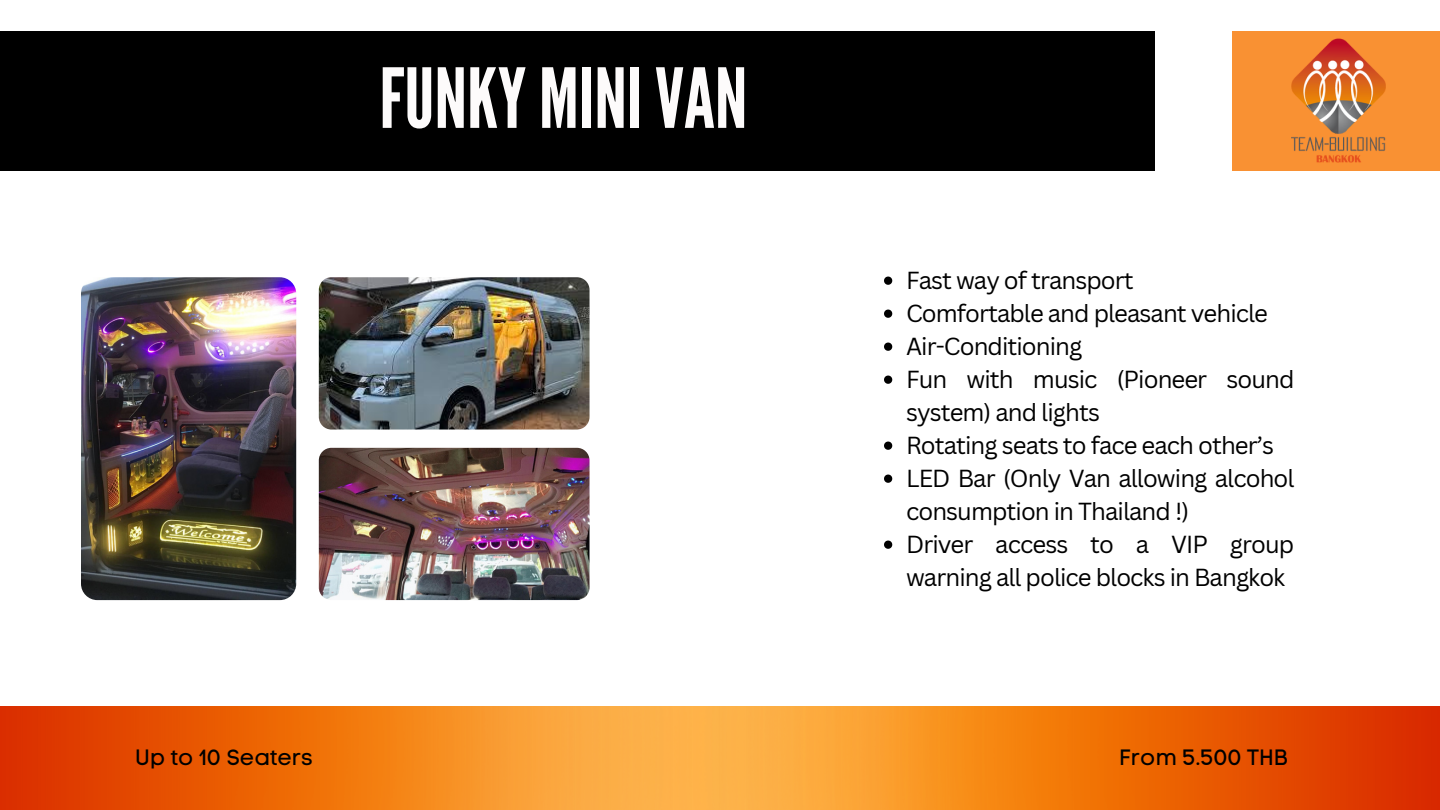
<style>
.page{position:relative;width:1440px;height:810px;background:#fff}
.page>*{position:absolute;margin:0;border:0;box-sizing:border-box;transform-origin:0 0}
.t1{font:82.5px "League Gothic";color:#fdfbfb}
.t2{font:24px/33px "Canva Sans";letter-spacing:-.04em;color:#000}
.t3{font:22px "Code Pro Normal LC";color:#000}
</style>
<div class="page">
<div style="left:0;top:32px;width:564px;height:139px;background:#000"></div>
<div style="left:549px;top:32px;width:605px;height:139px;background:#000"></div>
<div style="left:1233px;top:32px;width:207px;height:139px;background:#f99133"></div>
<img style="left:1291px;top:38px;width:95px;height:125px">
<img style="left:0;top:706px;width:1440px;height:104px">
<img style="left:319px;top:277px;width:271px;height:153px;border-radius:13px">
<img style="left:81px;top:277px;width:215px;height:323px;border-radius:16px">
<img style="left:319px;top:448px;width:271px;height:152px;border-radius:13px">
<svg style="left:884px;top:277px;width:8px;height:8px"></svg>
<svg style="left:884px;top:310px;width:8px;height:8px"></svg>
<svg style="left:884px;top:343px;width:8px;height:8px"></svg>
<svg style="left:884px;top:376px;width:8px;height:8px"></svg>
<svg style="left:884px;top:442px;width:8px;height:8px"></svg>
<svg style="left:884px;top:475px;width:8px;height:8px"></svg>
<svg style="left:884px;top:541px;width:8px;height:8px"></svg>
<h1 class="t1" style="left:379px;top:51px;width:370px">FUNKY MINIVAN</h1>
<p class="t2" style="left:906px;top:263px;width:390px">Fast way of transport<br>Comfortable and pleasant vehicle<br>Air-Conditioning<br>Fun with music (Pioneer sound system) and lights<br>Rotating seats to face each other’s<br>LED Bar (Only Van allowing alcohol consumption in Thailand !)<br>Driver access to a VIP group warning all police blocks in Bangkok</p>
<p class="t3" style="left:135px;top:744px;width:179px">Up to 10 Seaters</p>
<p class="t3" style="left:1119px;top:744px;width:170px">From 5.500 THB</p>
</div>
